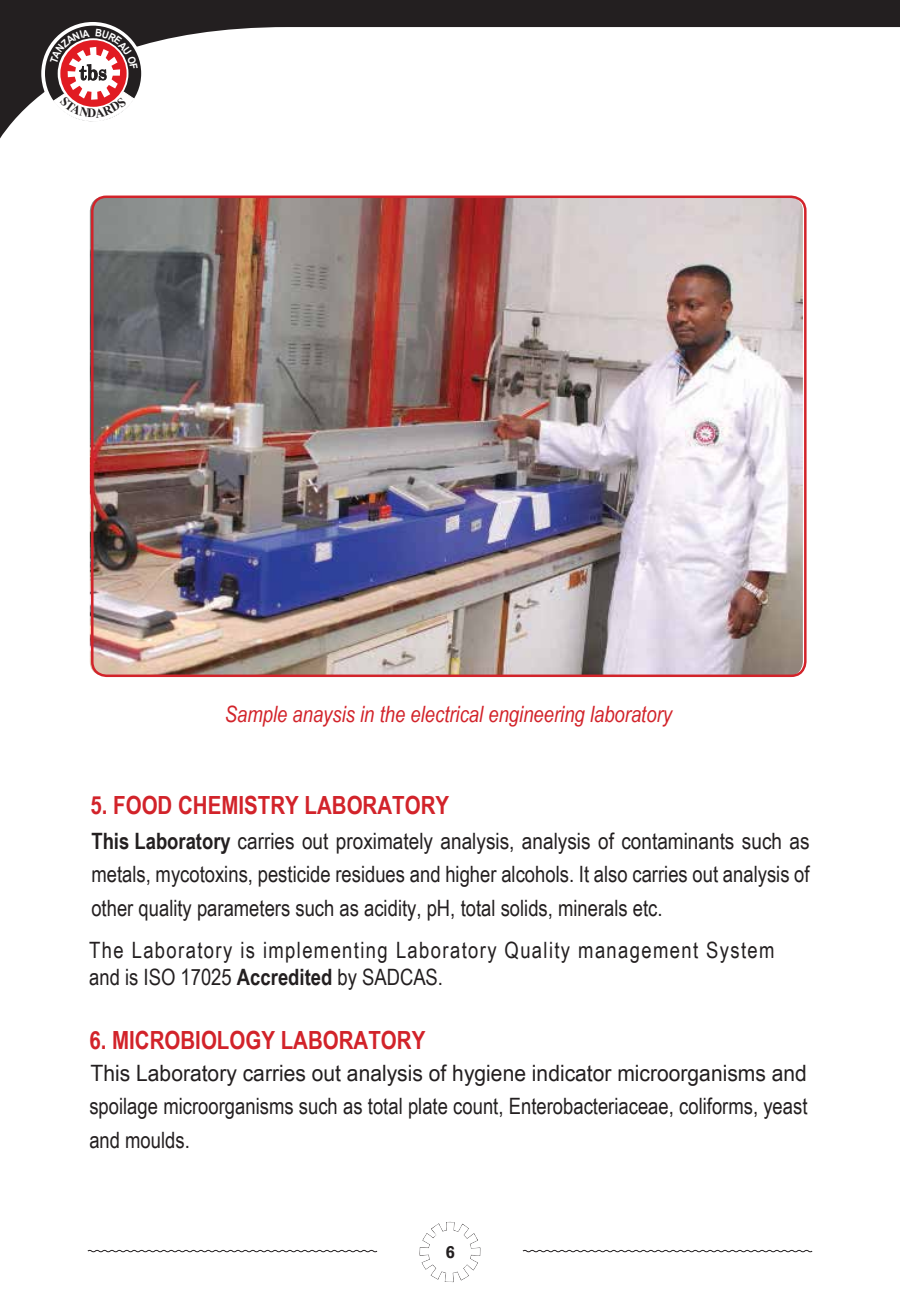
<style>
.page{position:relative;width:900px;height:1312px;background:#fff}
.page>*{position:absolute;margin:0;border:0;box-sizing:border-box;transform-origin:0 0}
.t1{font:700 25px "Arial Narrow";color:#d2232a}
.t2{font:22.5px/33.5px "Arial Narrow";color:#231f20;text-align:justify}
.t3{font:22.5px/33.5px "Arial Narrow";color:#231f20;text-align:justify;scale:1.14 1}
.t4{font:22.5px/27px "Arial Narrow";letter-spacing:.06em;color:#231f20}
.t5{font:italic 22.5px "Arial Narrow";color:#d2232a}
.t6{font:700 17.5px "Rockwell";color:#231f20}
.s1{font-weight:700}
</style>
<div class="page">
<img style="left:90px;top:198px;width:713px;height:476px">
<svg style="left:0;top:0;width:900px;height:139px"></svg>
<svg style="left:420px;top:1221px;width:60px;height:60px"></svg>
<div style="left:434px;top:1236px;width:33px;height:30px;background:#fff;border-radius:50%"></div>
<div style="left:41px;top:22px;width:103px;height:103px;background:#fff;border-radius:50%"></div>
<svg style="left:87px;top:1249px;width:291px;height:3px"></svg>
<svg style="left:522px;top:1249px;width:291px;height:3px"></svg>
<div style="left:91px;top:195px;width:716px;height:482px;border:2px solid #d2232a;border-radius:14px"></div>
<svg style="left:45px;top:26px;width:96px;height:96px"></svg>
<p class="t5" style="left:225px;top:698px;width:449px">Sample anaysis in the electrical engineering laboratory</p>
<p class="t1" style="left:90px;top:786px;width:360px">5. FOOD CHEMISTRY LABORATORY</p>
<p class="t2" style="left:91px;top:823px;width:720px"><span class="s1">This Laboratory</span> carries out proximately analysis, analysis of contaminants such as metals, mycotoxins, pesticide residues and higher alcohols. It also carries out analysis of other quality parameters such as acidity, pH, total solids, minerals etc.</p>
<p class="t4" style="left:89px;top:935px;width:687px">The Laboratory is implementing Laboratory Quality management System and is ISO 17025 <span class="s1">Accredited</span> by SADCAS.</p>
<p class="t1" style="left:89px;top:1020px;width:338px">6. MICROBIOLOGY LABORATORY</p>
<p class="t3" style="left:89px;top:1054px;width:631px">This Laboratory carries out analysis of hygiene indicator microorganisms and spoilage microorganisms such as total plate count, Enterobacteriaceae, coliforms, yeast and moulds.</p>
<p class="t6" style="left:445px;top:1241px;width:11px">6</p>
</div>
